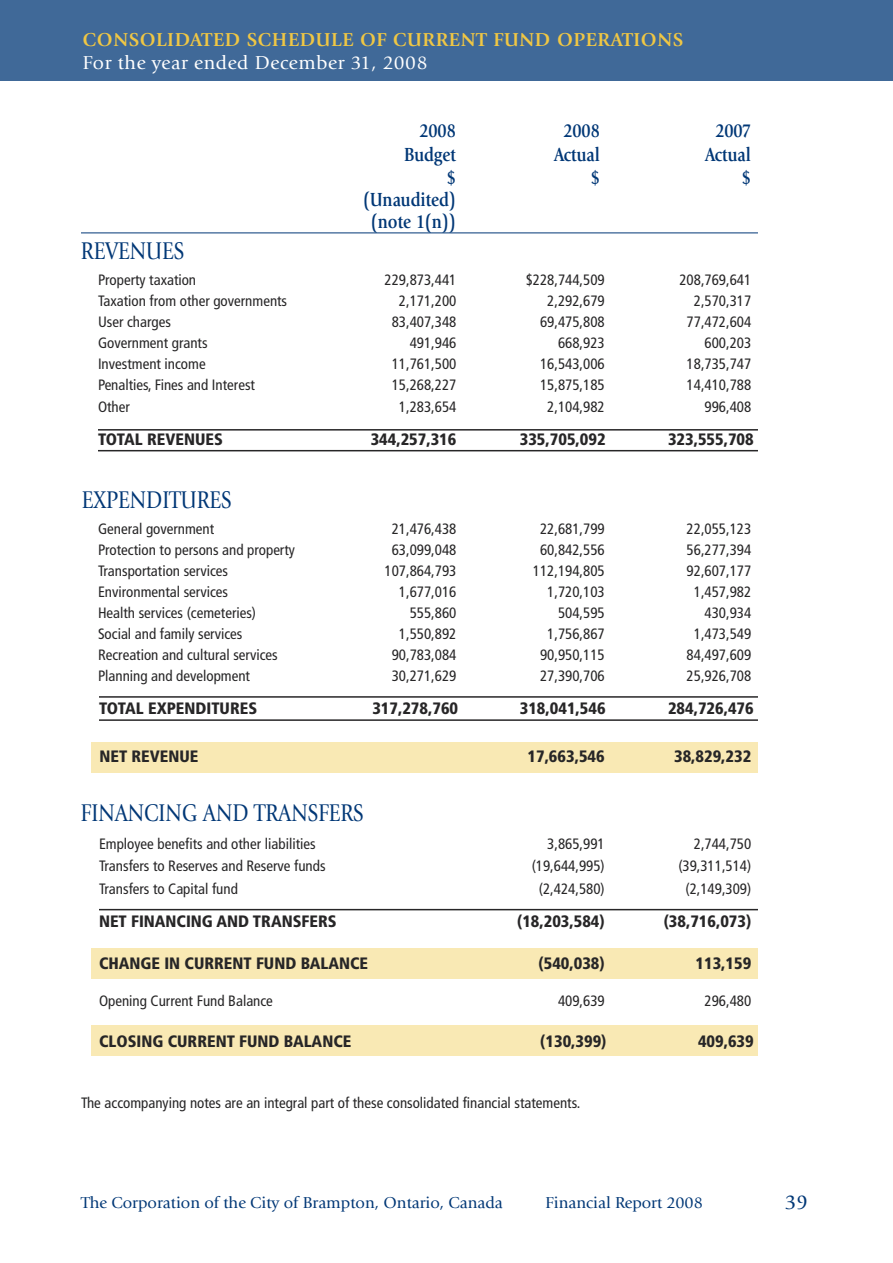
<style>
.page{position:relative;width:893px;height:1263px;background:#fff}
.page>*{position:absolute;margin:0;border:0;box-sizing:border-box;transform-origin:0 0}
.t1{font:25.2px "Giovanni";color:#003776;scale:.83 1}
.t2{font:21px "Giovanni";color:#003776}
.t3{font:700 19.8px/21.9px "Giovanni";color:#003776;text-align:center;scale:.83 1}
.t4{font:700 19.5px "Giovanni";letter-spacing:.03em;color:#f0c744}
.t5{font:19.5px "Giovanni";letter-spacing:.03em;color:#fff}
.t6{font:900 condensed 16.5px "Frutiger";color:#272627}
.t7{font:16.5px "Giovanni";color:#003776}
.t8{font:condensed 15px "Frutiger";color:#272627}
</style>
<div class="page">
<div style="left:91px;top:743px;width:667px;height:30px;background:#f9e9b4"></div>
<div style="left:91px;top:949px;width:667px;height:30px;background:#f9e9b4"></div>
<div style="left:91px;top:1026px;width:667px;height:30px;background:#f9e9b4"></div>
<div style="left:0;top:0;width:893px;height:81px;background:#406998"></div>
<hr style="left:0;top:0;width:1px;height:81px;background:#003776">
<hr style="left:81px;top:233px;width:677px;height:1px;background:#003776">
<hr style="left:98px;top:429px;width:660px;height:2px;background:#272627">
<hr style="left:98px;top:450px;width:660px;height:1px;background:#272627">
<hr style="left:99px;top:696px;width:659px;height:2px;background:#272627">
<hr style="left:99px;top:719px;width:659px;height:2px;background:#272627">
<hr style="left:99px;top:909px;width:659px;height:1px;background:#272627">
<h3 class="t4" style="left:83px;top:31px;width:602px">CONSOLIDATED SCHEDULE OF CURRENT FUND OPERATIONS</h3>
<h3 class="t5" style="left:83px;top:55px;width:346px">For the year ended December 31, 2008</h3>
<h3 class="t3" style="left:420px;top:121px;width:45px">2008</h3>
<h3 class="t3" style="left:564px;top:121px;width:45px">2008</h3>
<h3 class="t3" style="left:715px;top:121px;width:44px">2007</h3>
<h3 class="t3" style="left:404px;top:145px;width:64px">Budget</h3>
<h3 class="t3" style="left:554px;top:145px;width:57px">Actual</h3>
<h3 class="t3" style="left:705px;top:145px;width:57px">Actual</h3>
<h3 class="t3" style="left:447px;top:168px;width:13px">$</h3>
<h3 class="t3" style="left:591px;top:168px;width:13px">$</h3>
<h3 class="t3" style="left:742px;top:168px;width:13px">$</h3>
<h3 class="t3" style="left:363px;top:190px;width:113px">(Unaudited) (note 1(n))</h3>
<h1 class="t1" style="left:81px;top:241px;width:126px">REVENUES</h1>
<p class="t8" style="left:98px;top:274px;width:100px">Property taxation</p>
<p class="t8" style="left:385px;top:274px;width:73px">229,873,441</p>
<p class="t8" style="left:526px;top:274px;width:81px">$228,744,509</p>
<p class="t8" style="left:679px;top:274px;width:73px">208,769,641</p>
<p class="t8" style="left:98px;top:295px;width:191px">Taxation from other governments</p>
<p class="t8" style="left:399px;top:295px;width:59px">2,171,200</p>
<p class="t8" style="left:547px;top:295px;width:59px">2,292,679</p>
<p class="t8" style="left:694px;top:295px;width:59px">2,570,317</p>
<p class="t8" style="left:98px;top:316px;width:74px">User charges</p>
<p class="t8" style="left:392px;top:316px;width:66px">83,407,348</p>
<p class="t8" style="left:540px;top:316px;width:66px">69,475,808</p>
<p class="t8" style="left:687px;top:316px;width:66px">77,472,604</p>
<p class="t8" style="left:98px;top:337px;width:111px">Government grants</p>
<p class="t8" style="left:410px;top:337px;width:48px">491,946</p>
<p class="t8" style="left:558px;top:337px;width:48px">668,923</p>
<p class="t8" style="left:705px;top:337px;width:48px">600,203</p>
<p class="t8" style="left:98px;top:358px;width:109px">Investment income</p>
<p class="t8" style="left:392px;top:358px;width:66px">11,761,500</p>
<p class="t8" style="left:540px;top:358px;width:66px">16,543,006</p>
<p class="t8" style="left:687px;top:358px;width:66px">18,735,747</p>
<p class="t8" style="left:98px;top:379px;width:158px">Penalties, Fines and Interest</p>
<p class="t8" style="left:392px;top:379px;width:66px">15,268,227</p>
<p class="t8" style="left:540px;top:379px;width:66px">15,875,185</p>
<p class="t8" style="left:687px;top:379px;width:66px">14,410,788</p>
<p class="t8" style="left:98px;top:400px;width:33px">Other</p>
<p class="t8" style="left:399px;top:400px;width:59px">1,283,654</p>
<p class="t8" style="left:547px;top:400px;width:59px">2,104,982</p>
<p class="t8" style="left:705px;top:400px;width:48px">996,408</p>
<p class="t6" style="left:98px;top:432px;width:126px">TOTAL REVENUES</p>
<p class="t6" style="left:371px;top:432px;width:87px">344,257,316</p>
<p class="t6" style="left:520px;top:432px;width:87px">335,705,092</p>
<p class="t6" style="left:668px;top:432px;width:87px">323,555,708</p>
<h1 class="t1" style="left:82px;top:489px;width:182px">EXPENDITURES</h1>
<p class="t8" style="left:98px;top:523px;width:118px">General government</p>
<p class="t8" style="left:392px;top:523px;width:66px">21,476,438</p>
<p class="t8" style="left:540px;top:523px;width:66px">22,681,799</p>
<p class="t8" style="left:687px;top:523px;width:66px">22,055,123</p>
<p class="t8" style="left:98px;top:544px;width:198px">Protection to persons and property</p>
<p class="t8" style="left:392px;top:544px;width:66px">63,099,048</p>
<p class="t8" style="left:540px;top:544px;width:66px">60,842,556</p>
<p class="t8" style="left:687px;top:544px;width:66px">56,277,394</p>
<p class="t8" style="left:98px;top:565px;width:132px">Transportation services</p>
<p class="t8" style="left:385px;top:565px;width:73px">107,864,793</p>
<p class="t8" style="left:533px;top:565px;width:73px">112,194,805</p>
<p class="t8" style="left:687px;top:565px;width:66px">92,607,177</p>
<p class="t8" style="left:98px;top:586px;width:132px">Environmental services</p>
<p class="t8" style="left:399px;top:586px;width:59px">1,677,016</p>
<p class="t8" style="left:547px;top:586px;width:59px">1,720,103</p>
<p class="t8" style="left:694px;top:586px;width:59px">1,457,982</p>
<p class="t8" style="left:98px;top:607px;width:160px">Health services (cemeteries)</p>
<p class="t8" style="left:410px;top:607px;width:48px">555,860</p>
<p class="t8" style="left:558px;top:607px;width:48px">504,595</p>
<p class="t8" style="left:705px;top:607px;width:48px">430,934</p>
<p class="t8" style="left:98px;top:628px;width:146px">Social and family services</p>
<p class="t8" style="left:399px;top:628px;width:59px">1,550,892</p>
<p class="t8" style="left:547px;top:628px;width:59px">1,756,867</p>
<p class="t8" style="left:694px;top:628px;width:59px">1,473,549</p>
<p class="t8" style="left:98px;top:649px;width:181px">Recreation and cultural services</p>
<p class="t8" style="left:392px;top:649px;width:66px">90,783,084</p>
<p class="t8" style="left:540px;top:649px;width:66px">90,950,115</p>
<p class="t8" style="left:687px;top:649px;width:66px">84,497,609</p>
<p class="t8" style="left:98px;top:670px;width:154px">Planning and development</p>
<p class="t8" style="left:392px;top:670px;width:66px">30,271,629</p>
<p class="t8" style="left:540px;top:670px;width:66px">27,390,706</p>
<p class="t8" style="left:687px;top:670px;width:66px">25,926,708</p>
<p class="t6" style="left:99px;top:701px;width:160px">TOTAL EXPENDITURES</p>
<p class="t6" style="left:372px;top:701px;width:87px">317,278,760</p>
<p class="t6" style="left:520px;top:701px;width:87px">318,041,546</p>
<p class="t6" style="left:668px;top:701px;width:87px">284,726,476</p>
<p class="t6" style="left:99px;top:749px;width:100px">NET REVENUE</p>
<p class="t6" style="left:528px;top:749px;width:79px">17,663,546</p>
<p class="t6" style="left:674px;top:749px;width:79px">38,829,232</p>
<h1 class="t1" style="left:81px;top:803px;width:342px">FINANCING AND TRANSFERS</h1>
<p class="t8" style="left:99px;top:837px;width:218px">Employee benefits and other liabilities</p>
<p class="t8" style="left:547px;top:837px;width:59px">3,865,991</p>
<p class="t8" style="left:694px;top:837px;width:59px">2,744,750</p>
<p class="t8" style="left:99px;top:860px;width:228px">Transfers to Reserves and Reserve funds</p>
<p class="t8" style="left:532px;top:860px;width:75px">(19,644,995)</p>
<p class="t8" style="left:678px;top:860px;width:75px">(39,311,514)</p>
<p class="t8" style="left:99px;top:882px;width:140px">Transfers to Capital fund</p>
<p class="t8" style="left:539px;top:882px;width:67px">(2,424,580)</p>
<p class="t8" style="left:685px;top:882px;width:67px">(2,149,309)</p>
<p class="t6" style="left:99px;top:914px;width:239px">NET FINANCING AND TRANSFERS</p>
<p class="t6" style="left:517px;top:914px;width:89px">(18,203,584)</p>
<p class="t6" style="left:664px;top:914px;width:89px">(38,716,073)</p>
<p class="t6" style="left:99px;top:956px;width:271px">CHANGE IN CURRENT FUND BALANCE</p>
<p class="t6" style="left:539px;top:956px;width:68px">(540,038)</p>
<p class="t6" style="left:696px;top:956px;width:57px">113,159</p>
<p class="t8" style="left:99px;top:995px;width:175px">Opening Current Fund Balance</p>
<p class="t8" style="left:558px;top:995px;width:48px">409,639</p>
<p class="t8" style="left:705px;top:995px;width:48px">296,480</p>
<p class="t6" style="left:99px;top:1034px;width:254px">CLOSING CURRENT FUND BALANCE</p>
<p class="t6" style="left:540px;top:1034px;width:68px">(130,399)</p>
<p class="t6" style="left:698px;top:1034px;width:57px">409,639</p>
<p class="t8" style="left:81px;top:1097px;width:501px">The accompanying notes are an integral part of these consolidated financial statements.</p>
<p class="t7" style="left:81px;top:1196px;width:423px">The Corporation of the City of Brampton, Ontario, Canada</p>
<p class="t7" style="left:546px;top:1196px;width:159px">Financial Report 2008</p>
<h2 class="t2" style="left:785px;top:1194px;width:25px">39</h2>
</div>
